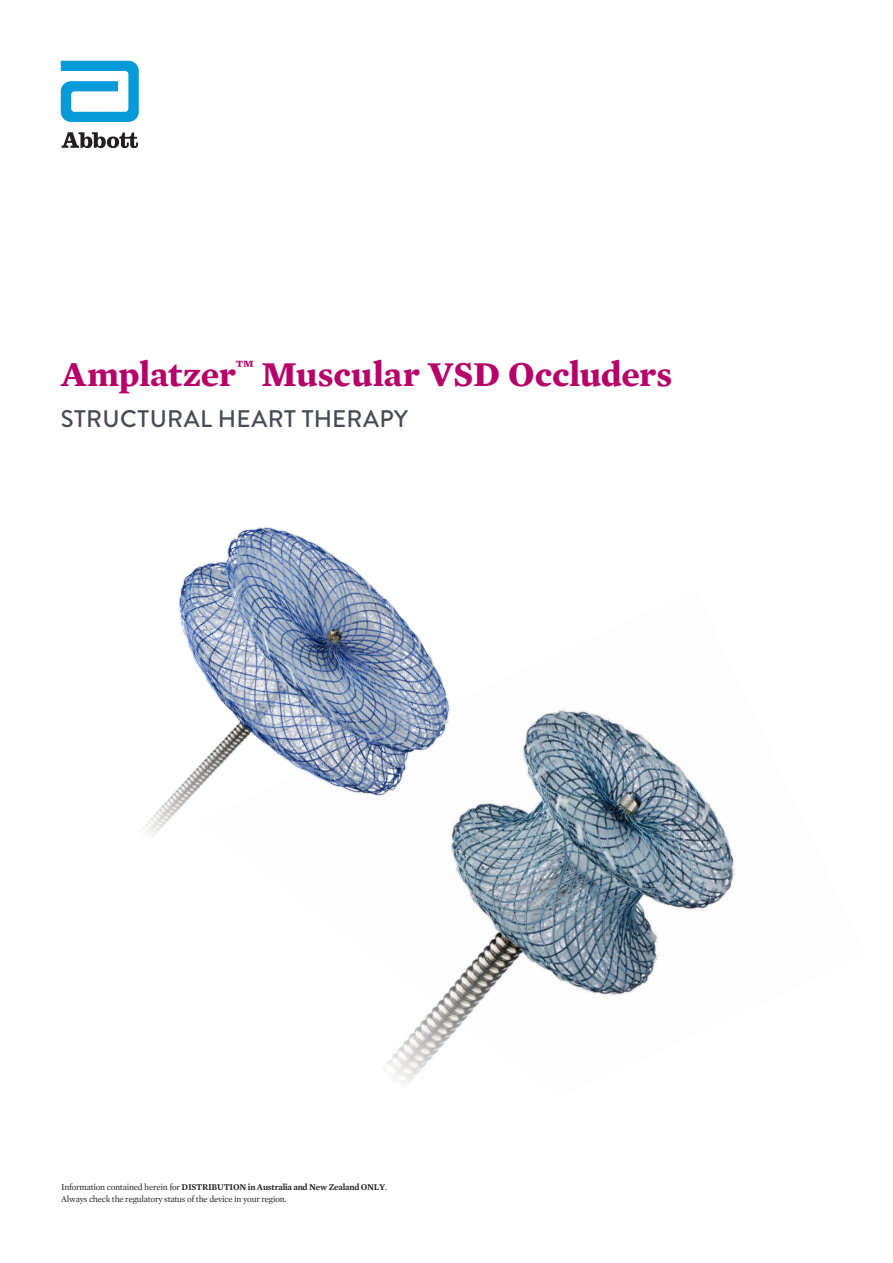
<style>
.page{position:relative;width:893px;height:1263px;background:#fff}
.page>*{position:absolute;margin:0;border:0;box-sizing:border-box;transform-origin:0 0}
.Product_Name{font:700 35.55px "Mercury Text G1";letter-spacing:-.005em;color:#b70369}
.t1{font:500 24px "Brandon Grotesque";letter-spacing:.015em;color:#464b54}
.t2{font:9px/12.1px "Mercury Text G1";letter-spacing:-.025em;color:#231f20}
.s1{font-weight:600}
</style>
<div class="page">
<img style="left:384px;top:709px;width:351px;height:376px">
<svg style="left:62px;top:132px;width:76px;height:16px"></svg>
<svg style="left:61px;top:61px;width:78px;height:61px"></svg>
<img style="left:143px;top:526px;width:387px;height:488px">
<p class="Product_Name" style="left:61px;top:347px;width:613px">Amplatzer<sup>™</sup> Muscular VSD Occluders</p>
<p class="t1" style="left:61px;top:402px;width:348px">STRUCTURAL HEART THERAPY</p>
<p class="t2" style="left:61px;top:1180px;width:328px">Information contained herein for <span class="s1">DISTRIBUTION in Australia and New Zealand ONLY</span>.<br>Always check the regulatory status of the device in your region.</p>
</div>
